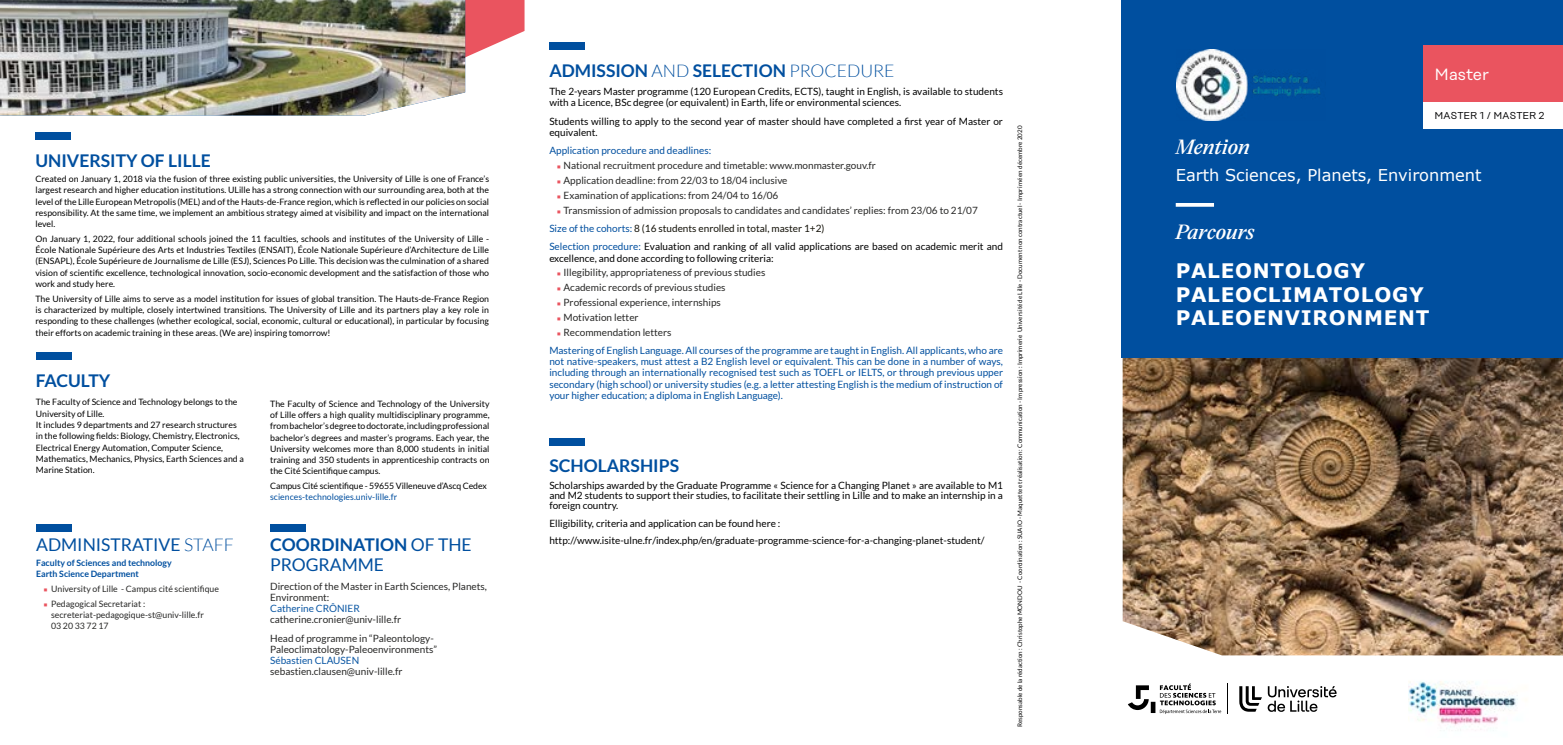
<style>
.page{position:relative;width:1563px;height:745px;background:#fff}
.page>*{position:absolute;margin:0;border:0;box-sizing:border-box;transform-origin:0 0}
.t1{font:700 20px/23.8px "Verdana";letter-spacing:.035em;color:#fff}
.t2{font:italic 500 20px "Eliza";color:#fff}
.t3{font:700 17.5px "Lato";color:#004f9f}
.t4{font:17.5px/20px "Lato";color:#004f9f}
.t5{font:16.25px "Verdana";color:#fff}
.t6{font:16.25px "Rational Display";color:#fff}
.t7{font:10px/11.2px "Lato";color:#000}
.t8{font:10px/14.8px "Lato";color:#282827}
.t9{font:10px/11.2px "Lato";color:#004f9f;text-align:justify}
.t10{font:10px "Lato";color:#0a56a3}
.t11{font:10px "Rational Display";letter-spacing:-.01em;color:#020203}
.t12{font:8.75px/11.2px "Lato";color:#000;text-align:justify}
.t13{font:8.75px/14.8px "Lato";color:#282827}
.t14{font:700 8.75px/11.2px "Lato";color:#004f9f}
.t15{font:8.75px "Lato";color:#004f9f}
.t16{font:6.25px "Lato";color:#000}
.s1{font-weight:300}
.s2{font-weight:700}
.s3{color:#004f9f}
.s4{color:#131108}
</style>
<div class="page">
<div style="left:549px;top:42px;width:36px;height:8px;background:#004f9f"></div>
<img style="left:1122px;top:357px;width:441px;height:298px">
<div style="left:36px;top:523px;width:36px;height:7px;background:#004f9f"></div>
<div style="left:270px;top:523px;width:36px;height:7px;background:#004f9f"></div>
<div style="left:549px;top:438px;width:36px;height:7px;background:#004f9f"></div>
<img style="left:1408px;top:681px;width:110px;height:49px">
<div style="left:1121px;top:0;width:442px;height:357px;background:#004f9f"></div>
<div style="left:1423px;top:46px;width:140px;height:56px;background:#ea545f"></div>
<div style="left:1423px;top:102px;width:140px;height:26px;background:#fff"></div>
<hr style="left:1175px;top:203px;width:39px;height:3px;background:#fff">
<hr style="left:1227px;top:683px;width:1px;height:30px;background:#000">
<svg style="left:1239px;top:686px;width:97px;height:25px"></svg>
<svg style="left:1128px;top:683px;width:93px;height:30px"></svg>
<div style="left:35px;top:133px;width:36px;height:7px;background:#004f9f"></div>
<div style="left:36px;top:352px;width:35px;height:8px;background:#004f9f"></div>
<svg style="left:465px;top:0;width:59px;height:58px"></svg>
<img style="left:0;top:0;width:465px;height:115px">
<img style="left:1176px;top:49px;width:145px;height:71px">
<h2 class="t3" style="left:35px;top:151px;width:177px">UNIVERSITY OF LILLE</h2>
<p class="t12" style="left:35px;top:173px;width:455px">Created on January 1, 2018 via the fusion of three existing public universities, the University of Lille is one of France’s largest research and higher education institutions. ULille has a strong connection with our surrounding area, both at the level of the Lille European Metropolis (MEL) and of the Hauts-de-France region, which is reflected in our policies on social responsibility. At the same time, we implement an ambitious strategy aimed at visibility and impact on the international level.</p>
<p class="t12" style="left:35px;top:233px;width:455px">On January 1, 2022, four additional schools joined the 11 faculties, schools and institutes of the University of Lille - École Nationale Supérieure des Arts et Industries Textiles (ENSAIT), École Nationale Supérieure d’Architecture de Lille (ENSAPL), École Supérieure de Journalisme de Lille (ESJ), Sciences Po Lille. This decision was the culmination of a shared vision of scientific excellence, technological innovation, socio-economic development and the satisfaction of those who work and study here.</p>
<p class="t12" style="left:35px;top:293px;width:455px">The University of Lille aims to serve as a model institution for issues of global transition. The Hauts-de-France Region is characterized by multiple, closely intertwined transitions. The University of Lille and its partners play a key role in responding to these challenges (whether ecological, social, economic, cultural or educational), in particular by focusing their efforts on academic training in these areas. (We are) inspiring tomorrow!</p>
<h2 class="t3" style="left:36px;top:370px;width:76px">FACULTY</h2>
<p class="t12" style="left:36px;top:396px;width:210px;text-align:left">The Faculty of Science and Technology belongs to the University of Lille.<br>It includes 9 departments and 27 research structures in the following fields: Biology, Chemistry, Electronics, Electrical Energy Automation, Computer Science, Mathematics, Mechanics, Physics, Earth Sciences and a Marine Station.</p>
<p class="t12" style="left:270px;top:397px;width:221px">The Faculty of Science and Technology of the University of Lille offers a high quality multidisciplinary programme, from bachelor’s degree to doctorate, including professional bachelor’s degrees and master’s programs. Each year, the University welcomes more than 8,000 students in initial training and 350 students in apprenticeship contracts on the Cité Scientifique campus.</p>
<p class="t12" style="left:270px;top:480px;width:218px">Campus Cité scientifique - 59655 Villeneuve d’Ascq Cedex</p>
<p class="t15" style="left:270px;top:492px;width:129px">sciences-technologies.univ-lille.fr</p>
<h2 class="t4" style="left:36px;top:534px;width:199px">ADMINISTRATIVE <span class="s1">STAFF</span></h2>
<p class="t14" style="left:36px;top:556px;width:137px">Faculty of Sciences and technology<br>Earth Science Department</p>
<p class="t13" style="left:51px;top:581px;width:169px">University of Lille - Campus cité scientifique<br>Pedagogical Secretariat :</p>
<p class="t13" style="left:51px;top:608px;width:154px;line-height:11.2px">secreteriat-pedagogique-st@univ-lille.fr<br>03 20 33 72 17</p>
<h2 class="t4" style="left:270px;top:534px;width:203px"><span class="s2">COORDINATION</span> OF THE<br>PROGRAMME</h2>
<p class="t8" style="left:270px;top:579px;width:218px;line-height:11.2px">Direction of the Master in Earth Sciences, Planets,<br>Environment:</p>
<p class="t10" style="left:270px;top:602px;width:91px">Catherine CRÔNIER</p>
<p class="t8" style="left:270px;top:610px;width:165px;line-height:18.4px">catherine.cronier@univ-lille.fr<br>Head of programme in “Paleontology-</p>
<p class="t8" style="left:270px;top:641px;width:168px">Paleoclimatology-Paleoenvironments”</p>
<p class="t10" style="left:270px;top:654px;width:91px">Sébastien CLAUSEN</p>
<p class="t8" style="left:270px;top:664px;width:134px">sebastien.clausen@univ-lille.fr</p>
<h2 class="t3" style="left:549px;top:60px;width:347px">ADMISSION <span class="s1">AND</span> SELECTION <span class="s1">PROCEDURE</span></h2>
<p class="t7" style="left:549px;top:86px;width:455px">The 2-years Master programme (120 European Credits, ECTS), taught in English, is available to students with a Licence, BSc degree (or equivalent) in Earth, life or environmental sciences.</p>
<p class="t7" style="left:549px;top:115px;width:455px">Students willing to apply to the second year of master should have completed a first year of Master or equivalent.</p>
<p class="t9" style="left:549px;top:145px;width:163px">Application procedure and deadlines:</p>
<p class="t8" style="left:563px;top:158px;width:416px">National recruitment procedure and timetable: www.monmaster.gouv.fr<br>Application deadline: from 22/03 to 18/04 inclusive<br>Examination of applications: from 24/04 to 16/06<br>Transmission of admission proposals to candidates and candidates’ replies: from 23/06 to 21/07</p>
<p class="t7" style="left:549px;top:219px;width:455px;line-height:18.4px"><span class="s3">Size of the cohorts:</span> <span class="s4">8 (16 students enrolled in total, master 1+2)<br></span><span class="s3">Selection procedure:</span> Evaluation and ranking of all valid applications are based on academic merit and</p>
<p class="t7" style="left:549px;top:252px;width:226px">excellence, and done according to following criteria:</p>
<p class="t8" style="left:563px;top:265px;width:203px">Illegibility, appropriateness of previous studies Academic records of previous studies Professional experience, internships Motivation letter<br>Recommendation letters</p>
<p class="t9" style="left:549px;top:344px;width:455px">Mastering of English Language. All courses of the programme are taught in English. All applicants, who are not native-speakers, must attest a B2 English level or equivalent. This can be done in a number of ways, including through an internationally recognised test such as TOEFL or IELTS, or through previous upper secondary (high school) or university studies (e.g. a letter attesting English is the medium of instruction of your higher education; a diploma in English Language).</p>
<h2 class="t3" style="left:549px;top:455px;width:131px">SCHOLARSHIPS</h2>
<p class="t7" style="left:549px;top:480px;width:455px;line-height:10px;text-align:justify">Scholarships awarded by the Graduate Programme « Science for a Changing Planet » are available to M1 and M2 students to support their studies, to facilitate their settling in Lille and to make an internship in a foreign country.</p>
<p class="t7" style="left:549px;top:514px;width:437px;line-height:17.1px">Elligibility, criteria and application can be found here : http://www.isite-ulne.fr/index.php/en/graduate-programme-science-for-a-changing-planet-student/</p>
<p class="t16" style="left:1016px;top:726px;width:602px;rotate:-90deg">Responsable de la rédaction : Christophe MONDOU - Coordination : SUAIO - Maquette et réalisation : Communication - Impression : Imprimerie Université de Lille - Document non contractuel - Imprimé en décembre 2020</p>
<h3 class="t6" style="left:1434px;top:65px;width:56px">Master</h3>
<p class="t11" style="left:1434px;top:110px;width:112px">MASTER 1 / MASTER 2</p>
<h1 class="t2" style="left:1175px;top:134px;width:76px">Mention</h1>
<h3 class="t5" style="left:1175px;top:164px;width:307px">Earth Sciences, Planets, Environment</h3>
<h1 class="t2" style="left:1175px;top:219px;width:80px">Parcours</h1>
<h1 class="t1" style="left:1175px;top:258px;width:255px">PALEONTOLOGY<br>PALEOCLIMATOLOGY<br>PALEOENVIRONMENT</h1>
</div>
